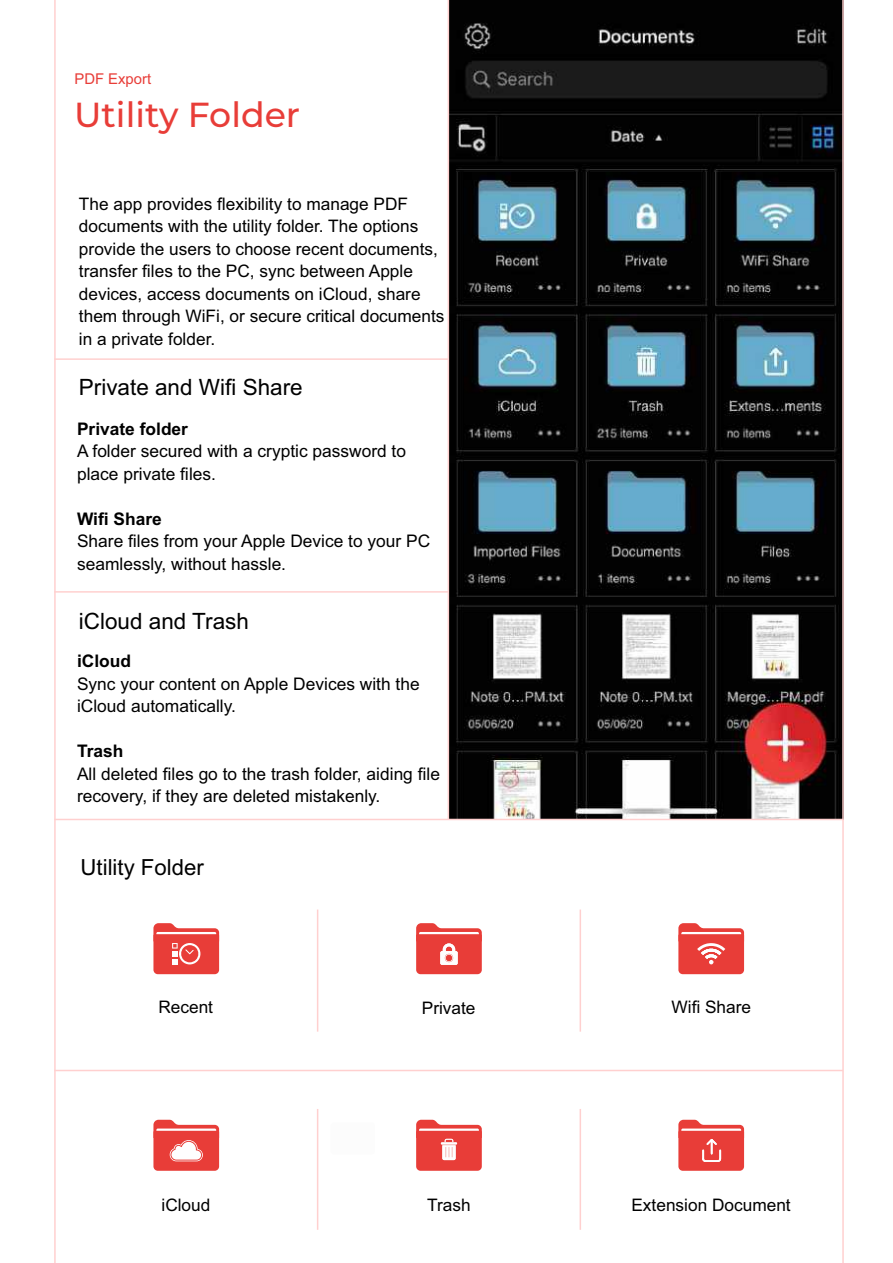
<style>
.page{position:relative;width:893px;height:1263px;background:#fff}
.page>*{position:absolute;margin:0;border:0;box-sizing:border-box;transform-origin:0 0}
.t1{font:500 34.65px "Montserrat";color:#e83d38}
.t2{font:22.5px "Arial";color:#000}
.t3{font:22.2px "Arial";color:#000}
.t4{font:17.4px/22.5px "Arial";color:#000}
.t5{font:700 17.4px "Arial";color:#000}
.t6{font:17.25px/22.5px "Arial";color:#000}
.t7{font:14.85px "Arial";color:#e83d38}
</style>
<div class="page">
<img style="left:449px;top:0;width:393px;height:819px">
<hr style="left:54px;top:819px;width:790px;height:1px;background:#ffd0cf">
<hr style="left:54px;top:358px;width:394px;height:2px;background:#ffd0cf">
<hr style="left:54px;top:591px;width:394px;height:2px;background:#ffd0cf">
<hr style="left:842px;top:0;width:2px;height:1263px;background:#ffd0cf">
<hr style="left:448px;top:0;width:1px;height:819px;background:#ffd0cf">
<hr style="left:317px;top:909px;width:1px;height:123px;background:#ffd0cf">
<hr style="left:317px;top:1109px;width:1px;height:121px;background:#ffd0cf">
<hr style="left:580px;top:909px;width:1px;height:123px;background:#ffd0cf">
<hr style="left:580px;top:1109px;width:1px;height:121px;background:#ffd0cf">
<hr style="left:54px;top:0;width:2px;height:1263px;background:#ffd0cf">
<hr style="left:54px;top:1070px;width:789px;height:1px;background:#ffd0cf">
<svg style="left:153px;top:923px;width:66px;height:51px"></svg>
<svg style="left:416px;top:923px;width:66px;height:51px"></svg>
<svg style="left:678px;top:923px;width:66px;height:51px"></svg>
<svg style="left:153px;top:1120px;width:66px;height:51px"></svg>
<svg style="left:416px;top:1120px;width:66px;height:51px;background:#ec625e"></svg>
<svg style="left:678px;top:1120px;width:66px;height:51px;background:#eb5b57"></svg>
<p class="t7" style="left:74px;top:73px;width:78px">PDF Export</p>
<h1 class="t1" style="left:74px;top:93px;width:228px">Utility Folder</h1>
<p class="t6" style="left:79px;top:194px;width:367px">The app provides flexibility to manage PDF documents with the utility folder. The options provide the users to choose recent documents, transfer files to the PC, sync between Apple devices, access documents on iCloud, share them through WiFi, or secure critical documents in a private folder.</p>
<h2 class="t2" style="left:79px;top:379px;width:225px">Private and Wifi Share</h2>
<p class="t5" style="left:77px;top:422px;width:112px">Private folder</p>
<p class="t4" style="left:77px;top:441px;width:331px">A folder secured with a cryptic password to place private files.</p>
<p class="t5" style="left:77px;top:512px;width:86px">Wifi Share</p>
<p class="t4" style="left:77px;top:531px;width:355px">Share files from your Apple Device to your PC seamlessly, without hassle.</p>
<h2 class="t2" style="left:79px;top:613px;width:172px">iCloud and Trash</h2>
<p class="t5" style="left:77px;top:654px;width:56px">iCloud</p>
<p class="t4" style="left:77px;top:674px;width:344px">Sync your content on Apple Devices with the iCloud automatically.</p>
<p class="t5" style="left:77px;top:744px;width:48px">Trash</p>
<p class="t4" style="left:77px;top:764px;width:364px">All deleted files go to the trash folder, aiding file recovery, if they are deleted mistakenly.</p>
<p class="t3" style="left:81px;top:858px;width:125px">Utility Folder</p>
<p class="t6" style="left:158px;top:997px;width:56px">Recent</p>
<p class="t6" style="left:422px;top:998px;width:55px">Private</p>
<p class="t6" style="left:671px;top:997px;width:81px">Wifi Share</p>
<p class="t6" style="left:161px;top:1195px;width:50px">iCloud</p>
<p class="t6" style="left:427px;top:1195px;width:45px">Trash</p>
<p class="t6" style="left:631px;top:1195px;width:161px">Extension Document</p>
</div>
